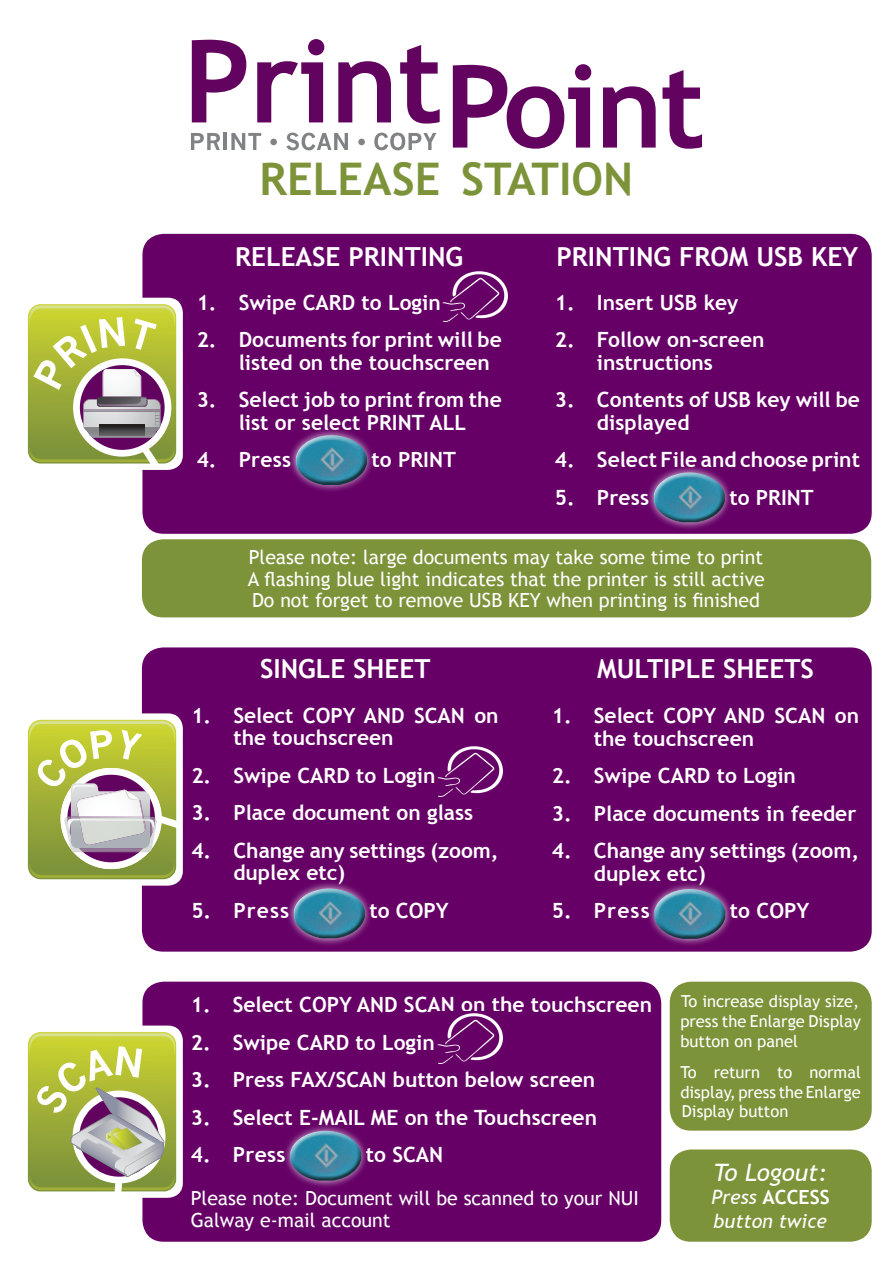
<style>
.page{position:relative;width:893px;height:1263px;background:#fff}
.page>*{position:absolute;margin:0;border:0;box-sizing:border-box;transform-origin:0 0}
.t1{font:700 45px "Trebuchet MS";color:#7d933a}
.t2{font:700 26.25px "Trebuchet MS";color:#fff}
.t3{font:italic 24px "Trebuchet MS";color:#fff}
.t4{font:700 21px/22.5px "Trebuchet MS";color:#fff}
.t5{font:19.5px/21.8px "Trebuchet MS";color:#fff}
.t6{font:700 19.5px "Trebuchet MS";color:#fff}
.t7{font:italic 19.5px "Trebuchet MS";color:#fff}
.t8{font:16.5px/19.8px "Trebuchet MS";color:#fff;text-align:justify}
.s1{font-weight:400;font-style:italic}
</style>
<div class="page">
<svg style="left:192px;top:40px;width:54px;height:82px"></svg>
<svg style="left:257px;top:39px;width:67px;height:83px"></svg>
<svg style="left:338px;top:61px;width:53px;height:61px"></svg>
<svg style="left:400px;top:45px;width:40px;height:79px"></svg>
<svg style="left:191px;top:133px;width:29px;height:17px"></svg>
<hr style="left:224px;top:133px;width:3px;height:17px;background:#808285">
<svg style="left:231px;top:133px;width:30px;height:17px"></svg>
<svg style="left:270px;top:139px;width:7px;height:6px"></svg>
<svg style="left:286px;top:133px;width:62px;height:17px"></svg>
<svg style="left:358px;top:139px;width:7px;height:6px"></svg>
<svg style="left:374px;top:133px;width:62px;height:17px"></svg>
<svg style="left:453px;top:64px;width:138px;height:85px"></svg>
<svg style="left:603px;top:86px;width:53px;height:62px"></svg>
<svg style="left:662px;top:70px;width:40px;height:79px"></svg>
<div style="left:670px;top:1149px;width:202px;height:93px;background:#7d933a;border-radius:21px"></div>
<div style="left:670px;top:982px;width:202px;height:148px;background:#7d933a;border-radius:21px"></div>
<div style="left:142px;top:982px;width:519px;height:260px;background:#606;border-radius:21px"></div>
<div style="left:282px;top:1123px;width:87px;height:66px;background:#fff;opacity:.75"></div>
<div style="left:290px;top:1130px;width:72px;height:33px;background:#fff;opacity:.75"></div>
<div style="left:290px;top:1142px;width:72px;height:40px;background:#231f20;opacity:.75"></div>
<img style="left:437px;top:1013px;width:66px;height:51px">
<div style="left:21px;top:1025px;width:162px;height:173px;background:#fff;border-radius:15px"></div>
<svg style="left:28px;top:1032px;width:148px;height:159px;background:#b3b86a"></svg>
<div style="left:142px;top:647px;width:730px;height:305px;background:#606;border-radius:21px"></div>
<img style="left:437px;top:746px;width:66px;height:51px">
<div style="left:286px;top:881px;width:87px;height:66px;background:#fff;opacity:.75"></div>
<div style="left:293px;top:888px;width:73px;height:33px;background:#fff;opacity:.75"></div>
<div style="left:293px;top:899px;width:73px;height:41px;background:#231f20;opacity:.75"></div>
<div style="left:646px;top:881px;width:87px;height:66px;background:#fff;opacity:.75"></div>
<div style="left:654px;top:888px;width:72px;height:33px;background:#fff;opacity:.75"></div>
<div style="left:654px;top:900px;width:72px;height:41px;background:#231f20;opacity:.75"></div>
<div style="left:21px;top:713px;width:162px;height:173px;background:#fff;border-radius:15px"></div>
<svg style="left:28px;top:720px;width:148px;height:159px"></svg>
<div style="left:142px;top:539px;width:729px;height:78px;background:#7d933a;border-radius:21px"></div>
<div style="left:142px;top:234px;width:730px;height:300px;background:#606;border-radius:21px"></div>
<img style="left:442px;top:271px;width:66px;height:51px">
<div style="left:646px;top:465px;width:87px;height:66px;background:#fff;opacity:.75"></div>
<div style="left:653px;top:472px;width:73px;height:33px;background:#fff;opacity:.75"></div>
<div style="left:653px;top:483px;width:73px;height:41px;background:#231f20;opacity:.75"></div>
<div style="left:288px;top:427px;width:87px;height:66px;background:#fff;opacity:.75"></div>
<div style="left:295px;top:435px;width:73px;height:32px;background:#fff;opacity:.75"></div>
<div style="left:295px;top:446px;width:73px;height:41px;background:#231f20;opacity:.75"></div>
<div style="left:21px;top:298px;width:162px;height:172px;background:#fff;border-radius:15px"></div>
<svg style="left:28px;top:304px;width:148px;height:159px"></svg>
<p class="t1" style="left:260px;top:151px;width:375px">RELEASE STATION</p>
<p class="t2" style="left:235px;top:241px;width:230px">RELEASE PRINTING</p>
<p class="t4" style="left:197px;top:291px;width:246px">1. Swipe CARD to Login</p>
<p class="t4" style="left:239px;top:329px;width:265px;text-indent:-42px">2. Documents for print will be listed on the touchscreen</p>
<p class="t4" style="left:197px;top:389px;width:307px;text-align:center">3. Select job to print from the list or select PRINT ALL</p>
<p class="t4" style="left:197px;top:449px;width:96px">4. Press</p>
<p class="t4" style="left:371px;top:449px;width:86px">to PRINT</p>
<p class="t2" style="left:556px;top:241px;width:303px">PRINTING FROM USB KEY</p>
<p class="t4" style="left:555px;top:291px;width:185px">1. Insert USB key</p>
<p class="t4" style="left:555px;top:329px;width:211px;text-align:center">2. Follow on-screen instructions</p>
<p class="t4" style="left:597px;top:389px;width:265px;text-indent:-42px">3. Contents of USB key will be displayed</p>
<p class="t4" style="left:555px;top:449px;width:307px">4. Select File and choose print</p>
<p class="t4" style="left:555px;top:486px;width:96px">5. Press</p>
<p class="t4" style="left:729px;top:486px;width:86px">to PRINT</p>
<p class="t5" style="left:249px;top:546px;width:516px">Please note: large documents may take some time to print</p>
<p class="t5" style="left:248px;top:568px;width:519px">A flashing blue light indicates that the printer is still active</p>
<p class="t5" style="left:252px;top:590px;width:509px">Do not forget to remove USB KEY when printing is finished</p>
<p class="t2" style="left:260px;top:653px;width:172px">SINGLE SHEET</p>
<p class="t4" style="left:233px;top:704px;width:267px;text-indent:-42px">1. Select COPY AND SCAN on the touchscreen</p>
<p class="t4" style="left:191px;top:764px;width:246px">2. Swipe CARD to Login</p>
<p class="t4" style="left:191px;top:801px;width:283px">3. Place document on glass</p>
<p class="t4" style="left:233px;top:839px;width:267px;text-indent:-42px">4. Change any settings (zoom, duplex etc)</p>
<p class="t4" style="left:191px;top:899px;width:99px">5. Press</p>
<p class="t4" style="left:369px;top:899px;width:81px">to COPY</p>
<p class="t2" style="left:597px;top:653px;width:218px">MULTIPLE SHEETS</p>
<p class="t4" style="left:594px;top:705px;width:267px;text-indent:-42px">1. Select COPY AND SCAN on the touchscreen</p>
<p class="t4" style="left:552px;top:765px;width:246px">2. Swipe CARD to Login</p>
<p class="t4" style="left:552px;top:802px;width:306px">3. Place documents in feeder</p>
<p class="t4" style="left:594px;top:840px;width:267px;text-indent:-42px">4. Change any settings (zoom, duplex etc)</p>
<p class="t4" style="left:552px;top:900px;width:99px">5. Press</p>
<p class="t4" style="left:730px;top:900px;width:81px">to COPY</p>
<p class="t4" style="left:191px;top:993px;width:463px">1. Select COPY AND SCAN on the touchscreen</p>
<p class="t4" style="left:191px;top:1031px;width:246px">2. Swipe CARD to Login</p>
<p class="t4" style="left:191px;top:1068px;width:406px">3. Press FAX/SCAN button below screen</p>
<p class="t4" style="left:191px;top:1106px;width:408px">3. Select E-MAIL ME on the Touchscreen</p>
<p class="t4" style="left:191px;top:1143px;width:96px">4. Press</p>
<p class="t4" style="left:366px;top:1143px;width:79px">to SCAN</p>
<p class="t5" style="left:191px;top:1187px;width:450px">Please note: Document will be scanned to your NUI<br>Galway e-mail account</p>
<p class="t8" style="left:680px;top:991px;width:182px">To increase display size, press the Enlarge Display button on panel</p>
<p class="t8" style="left:680px;top:1062px;width:182px">To return to normal display, press the Enlarge Display button</p>
<p class="t3" style="left:713px;top:1158px;width:115px">To Logout:</p>
<p class="t6" style="left:712px;top:1185px;width:120px"><span class="s1">Press</span> ACCESS</p>
<p class="t7" style="left:714px;top:1209px;width:115px">button twice</p>
</div>
